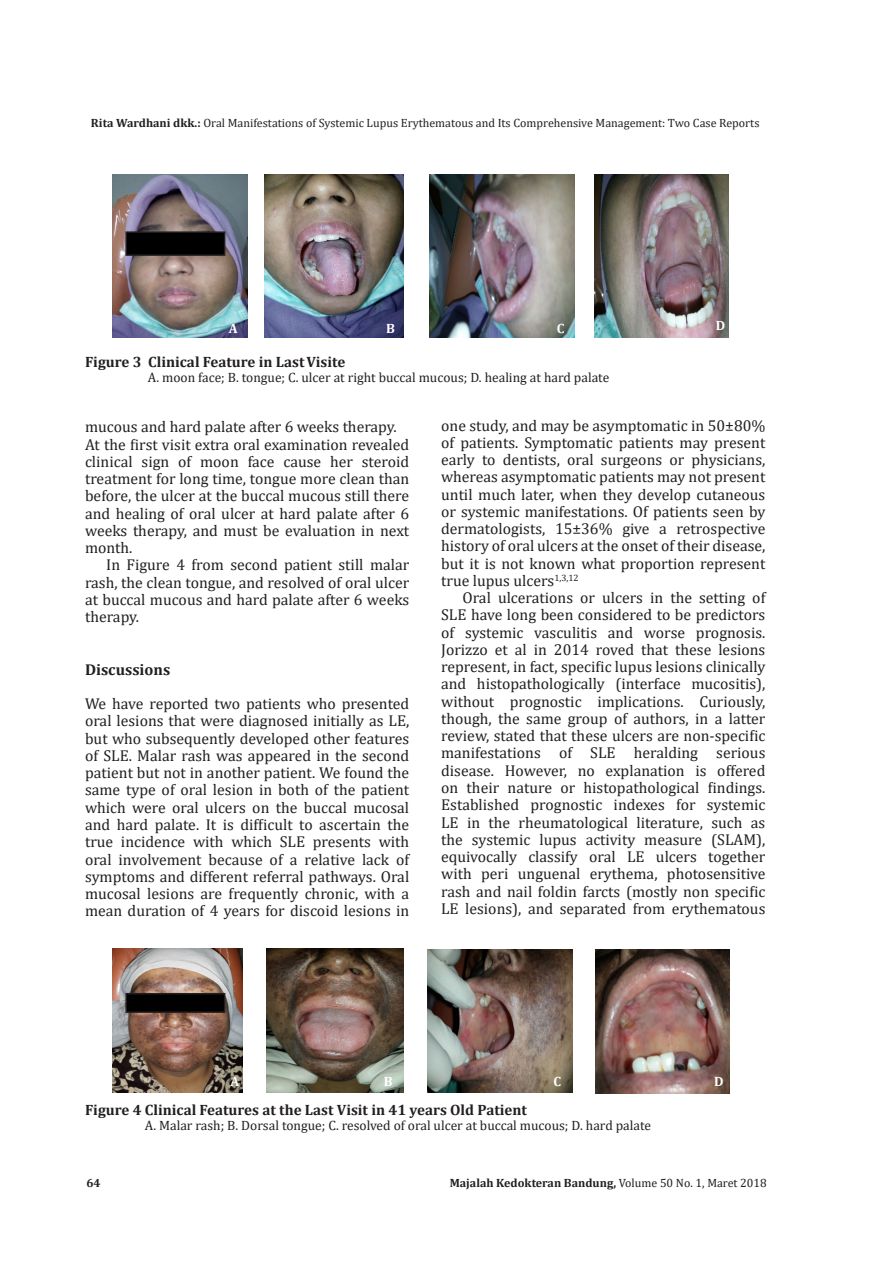
<style>
.page{position:relative;width:893px;height:1263px;background:#fff}
.page>*{position:absolute;margin:0;border:0;box-sizing:border-box;transform-origin:0 0}
.Isi_Artikel{font:15.75px/17.2px "Cambria";color:#231f20;text-align:justify}
.Isi_Artikel_0_5{font:15.75px/17.2px "Cambria";color:#231f20;text-align:justify}
.Judul_Isi_Artikel{font:700 15.75px "Cambria";color:#231f20}
.Judul_Gambar{font:700 15px "Cambria";color:#231f20}
.Keterangan_Gambar{font:13.5px "Cambria";color:#231f20}
.Departemen_Abstrak{font:700 13.5px "Cambria";color:#fff}
.Header_Judul{font:12px "Cambria";color:#231f20}
.t1{font:700 12px "Cambria";color:#231f20}
.s1{font-weight:700}
.s2{font-weight:400}
</style>
<div class="page">
<img style="left:428px;top:949px;width:144px;height:143px">
<img style="left:267px;top:948px;width:137px;height:144px">
<img style="left:113px;top:948px;width:130px;height:144px">
<img style="left:596px;top:949px;width:133px;height:144px">
<div style="left:126px;top:994px;width:99px;height:18px;background:#000"></div>
<div style="left:125px;top:993px;width:100px;height:20px;border:2px solid #231f20"></div>
<img style="left:594px;top:174px;width:135px;height:163px">
<img style="left:429px;top:174px;width:145px;height:163px">
<img style="left:112px;top:174px;width:135px;height:163px">
<img style="left:265px;top:174px;width:139px;height:163px">
<div style="left:126px;top:232px;width:99px;height:23px;background:#000"></div>
<div style="left:125px;top:231px;width:100px;height:25px;border:2px solid #231f20"></div>
<p class="Header_Judul" style="left:91px;top:116px;width:670px"><span class="s1">Rita Wardhani dkk.:</span> Oral Manifestations of Systemic Lupus Erythematous and Its Comprehensive Management: Two Case Reports</p>
<p class="Departemen_Abstrak" style="left:229px;top:319px;width:10px">A</p>
<p class="Departemen_Abstrak" style="left:386px;top:319px;width:10px">B</p>
<p class="Departemen_Abstrak" style="left:557px;top:319px;width:9px">C</p>
<p class="Departemen_Abstrak" style="left:716px;top:316px;width:11px">D</p>
<p class="Judul_Gambar" style="left:85px;top:351px;width:262px">Figure 3 Clinical Feature in LastVisite</p>
<p class="Keterangan_Gambar" style="left:148px;top:369px;width:463px">A. moon face; B. tongue; C. ulcer at right buccal mucous; D. healing at hard palate</p>
<p class="Isi_Artikel" style="left:85px;top:418px;width:313px">mucous and hard palate after 6 weeks therapy.</p>
<p class="Isi_Artikel" style="left:85px;top:436px;width:326px">At the first visit extra oral examination revealed clinical sign of moon face cause her steroid treatment for long time, tongue more clean than before, the ulcer at the buccal mucous still there and healing of oral ulcer at hard palate after 6 weeks therapy, and must be evaluation in next month.</p>
<p class="Isi_Artikel_0_5" style="left:85px;top:556px;width:326px;text-indent:21px">In Figure 4 from second patient still malar rash, the clean tongue, and resolved of oral ulcer at buccal mucous and hard palate after 6 weeks therapy.</p>
<p class="Judul_Isi_Artikel" style="left:85px;top:658px;width:87px">Discussions</p>
<p class="Isi_Artikel" style="left:85px;top:695px;width:326px">We have reported two patients who presented oral lesions that were diagnosed initially as LE, but who subsequently developed other features of SLE. Malar rash was appeared in the second patient but not in another patient. We found the same type of oral lesion in both of the patient which were oral ulcers on the buccal mucosal and hard palate. It is difficult to ascertain the true incidence with which SLE presents with oral involvement because of a relative lack of symptoms and different referral pathways. Oral mucosal lesions are frequently chronic, with a mean duration of 4 years for discoid lesions in</p>
<p class="Isi_Artikel" style="left:441px;top:417px;width:326px">one study, and may be asymptomatic in 50±80% of patients. Symptomatic patients may present early to dentists, oral surgeons or physicians, whereas asymptomatic patients may not present until much later, when they develop cutaneous or systemic manifestations. Of patients seen by dermatologists, 15±36% give a retrospective history of oral ulcers at the onset of their disease, but it is not known what proportion represent true lupus ulcers<sup>1,3,12</sup></p>
<p class="Isi_Artikel_0_5" style="left:441px;top:589px;width:326px;text-indent:21px">Oral ulcerations or ulcers in the setting of SLE have long been considered to be predictors of systemic vasculitis and worse prognosis.<br>Jorizzo et al in 2014 roved that these lesions represent, in fact, specific lupus lesions clinically and histopathologically (interface mucositis), without prognostic implications. Curiously, though, the same group of authors, in a latter review, stated that these ulcers are non-specific manifestations of SLE heralding serious disease. However, no explanation is offered on their nature or histopathological findings.<br>Established prognostic indexes for systemic LE in the rheumatological literature, such as the systemic lupus activity measure (SLAM), equivocally classify oral LE ulcers together with peri unguenal erythema, photosensitive rash and nail foldin farcts (mostly non specific LE lesions), and separated from erythematous</p>
<p class="Departemen_Abstrak" style="left:231px;top:1072px;width:10px">A</p>
<p class="Departemen_Abstrak" style="left:384px;top:1072px;width:10px">B</p>
<p class="Departemen_Abstrak" style="left:553px;top:1072px;width:9px">C</p>
<p class="Departemen_Abstrak" style="left:714px;top:1072px;width:11px">D</p>
<p class="Judul_Gambar" style="left:85px;top:1100px;width:444px">Figure 4 Clinical Features at the Last Visit in 41 years Old Patient</p>
<p class="Keterangan_Gambar" style="left:145px;top:1118px;width:508px">A. Malar rash; B. Dorsal tongue; C. resolved of oral ulcer at buccal mucous; D. hard palate</p>
<p class="t1" style="left:87px;top:1175px;width:16px">64</p>
<p class="t1" style="left:450px;top:1174px;width:319px">Majalah Kedokteran Bandung, <span class="s2">Volume 50 No. 1, Maret 2018</span></p>
</div>
